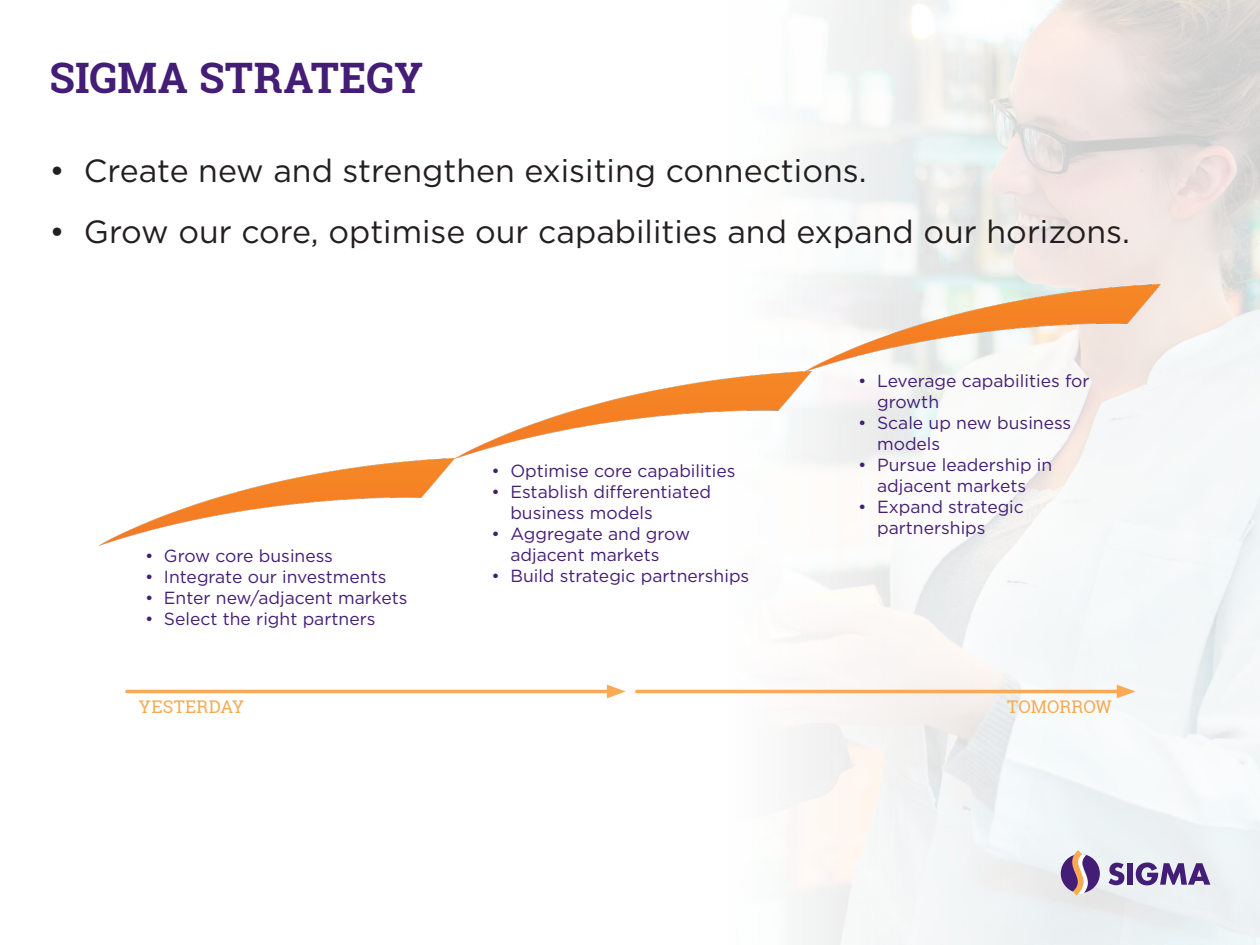
<style>
.page{position:relative;width:1260px;height:945px;background:#fff}
.page>*{position:absolute;margin:0;border:0;box-sizing:border-box;transform-origin:0 0}
.t1{font:700 42px "Roboto Slab";letter-spacing:.005em;color:#441d76}
.t2{font:32.02px "Gotham";color:#231f20}
.t3{font:17.5px/21px "Gotham";color:#441d76}
.t4{font:17.5px "Roboto Slab";letter-spacing:.01em;color:#f9aa53}
</style>
<div class="page">
<img style="left:98px;top:0;width:1162px;height:945px">
<svg style="left:1109px;top:863px;width:15px;height:22px"></svg>
<div style="left:1127px;top:863px;width:6px;height:22px;background:#441e76"></div>
<svg style="left:1136px;top:863px;width:74px;height:22px;background:#8c79ac"></svg>
<svg style="left:1061px;top:850px;width:39px;height:45px"></svg>
<img style="left:99px;top:459px;width:356px;height:87px">
<img style="left:455px;top:371px;width:356px;height:88px">
<img style="left:804px;top:284px;width:356px;height:87px">
<hr style="left:127px;top:690px;width:487px;height:3px;background:#f9aa53">
<svg style="left:607px;top:685px;width:19px;height:13px"></svg>
<hr style="left:637px;top:690px;width:486px;height:3px;background:#f9aa53">
<svg style="left:1117px;top:685px;width:19px;height:13px"></svg>
<h1 class="t1" style="left:49px;top:49px;width:375px">SIGMA STRATEGY</h1>
<h2 class="t2" style="left:49px;top:153px;width:819px">• Create new and strengthen exisiting connections.</h2>
<h2 class="t2" style="left:49px;top:214px;width:1082px">• Grow our core, optimise our capabilities and expand our horizons.</h2>
<p class="t3" style="left:145px;top:545px;width:189px">• Grow core business</p>
<p class="t3" style="left:145px;top:566px;width:243px">• Integrate our investments</p>
<p class="t3" style="left:145px;top:587px;width:264px">• Enter new/adjacent markets</p>
<p class="t3" style="left:145px;top:608px;width:232px">• Select the right partners</p>
<p class="t3" style="left:492px;top:460px;width:246px">• Optimise core capabilities</p>
<p class="t3" style="left:510px;top:481px;width:202px;text-indent:-19px">• Establish differentiated business models</p>
<p class="t3" style="left:510px;top:523px;width:181px;text-indent:-19px">• Aggregate and grow adjacent markets</p>
<p class="t3" style="left:492px;top:565px;width:259px">• Build strategic partnerships</p>
<p class="t3" style="left:877px;top:370px;width:214px;text-indent:-19px">• Leverage capabilities for growth</p>
<p class="t3" style="left:877px;top:412px;width:196px;text-indent:-19px">• Scale up new business models</p>
<p class="t3" style="left:858px;top:454px;width:196px;text-align:center">• Pursue leadership in adjacent markets</p>
<p class="t3" style="left:877px;top:496px;width:148px;text-indent:-19px">• Expand strategic partnerships</p>
<p class="t4" style="left:139px;top:695px;width:107px">YESTERDAY</p>
<p class="t4" style="left:1007px;top:695px;width:106px">TOMORROW</p>
</div>
